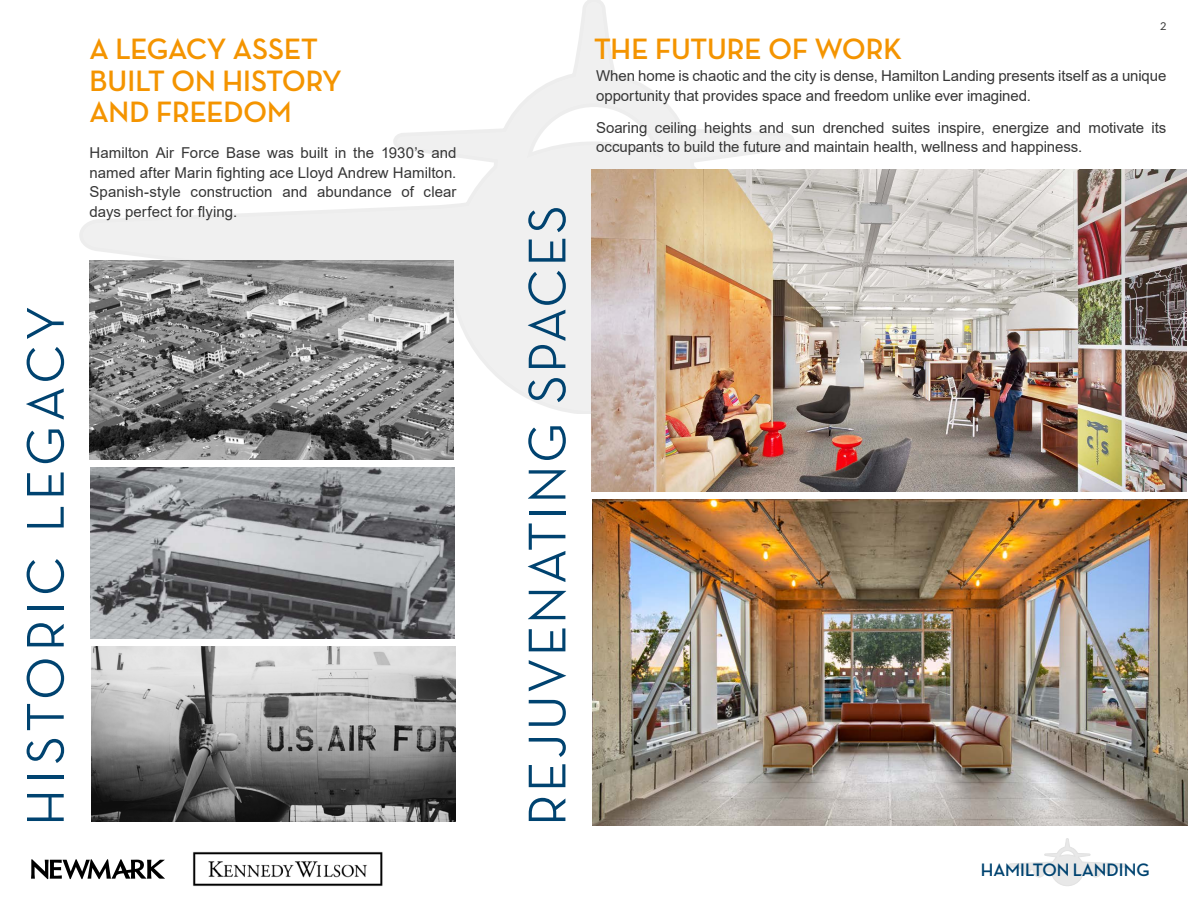
<style>
.page{position:relative;width:1188px;height:918px;background:#fff}
.page>*{position:absolute;margin:0;border:0;box-sizing:border-box;transform-origin:0 0}
.t1{font:500 54px "Neutraface Display";letter-spacing:.06em;color:#004370}
.t2{font:500 54px "Neutraface Display";letter-spacing:.095em;color:#004370}
.t3{font:700 30px/31.5px "Neutraface Display";letter-spacing:-.005em;color:#f49400}
.t4{font:700 18.3px "Neutraface Display";letter-spacing:.005em;color:#004370}
.t5{font:15px/19.5px "Arial";letter-spacing:-.005em;color:#363636}
.t6{font:500 15px "Neutraface Display";color:#363636}
</style>
<div class="page">
<img style="left:90px;top:468px;width:365px;height:171px">
<img style="left:92px;top:646px;width:364px;height:175px">
<img style="left:90px;top:413px;width:364px;height:47px">
<svg style="left:79px;top:0;width:1032px;height:413px"></svg>
<svg style="left:1008px;top:838px;width:118px;height:48px"></svg>
<img style="left:592px;top:500px;width:596px;height:326px">
<img style="left:591px;top:170px;width:596px;height:321px">
<svg style="left:31px;top:859px;width:134px;height:20px"></svg>
<img style="left:193px;top:852px;width:190px;height:35px">
<h2 class="t3" style="left:90px;top:34px;width:254px">A LEGACY ASSET<br>BUILT ON HISTORY<br>AND FREEDOM</h2>
<p class="t5" style="left:90px;top:143px;width:368px;text-align:justify">Hamilton Air Force Base was built in the 1930’s and named after Marin fighting ace Lloyd Andrew Hamilton.<br>Spanish-style construction and abundance of clear days perfect for flying.</p>
<h1 class="t2" style="left:16px;top:826px;width:521px;rotate:-90deg">HISTORIC LEGACY</h1>
<h1 class="t1" style="left:517px;top:826px;width:622px;rotate:-90deg">REJUVENATING SPACES</h1>
<p class="t6" style="left:1160px;top:17px;width:8px">2</p>
<h2 class="t3" style="left:594px;top:34px;width:309px">THE FUTURE OF WORK</h2>
<p class="t5" style="left:596px;top:66px;width:572px">When home is chaotic and the city is dense, Hamilton Landing presents itself as a unique opportunity that provides space and freedom unlike ever imagined.</p>
<p class="t5" style="left:596px;top:118px;width:572px">Soaring ceiling heights and sun drenched suites inspire, energize and motivate its occupants to build the future and maintain health, wellness and happiness.</p>
<p class="t4" style="left:981px;top:859px;width:170px">HAMILTON LANDING</p>
</div>
